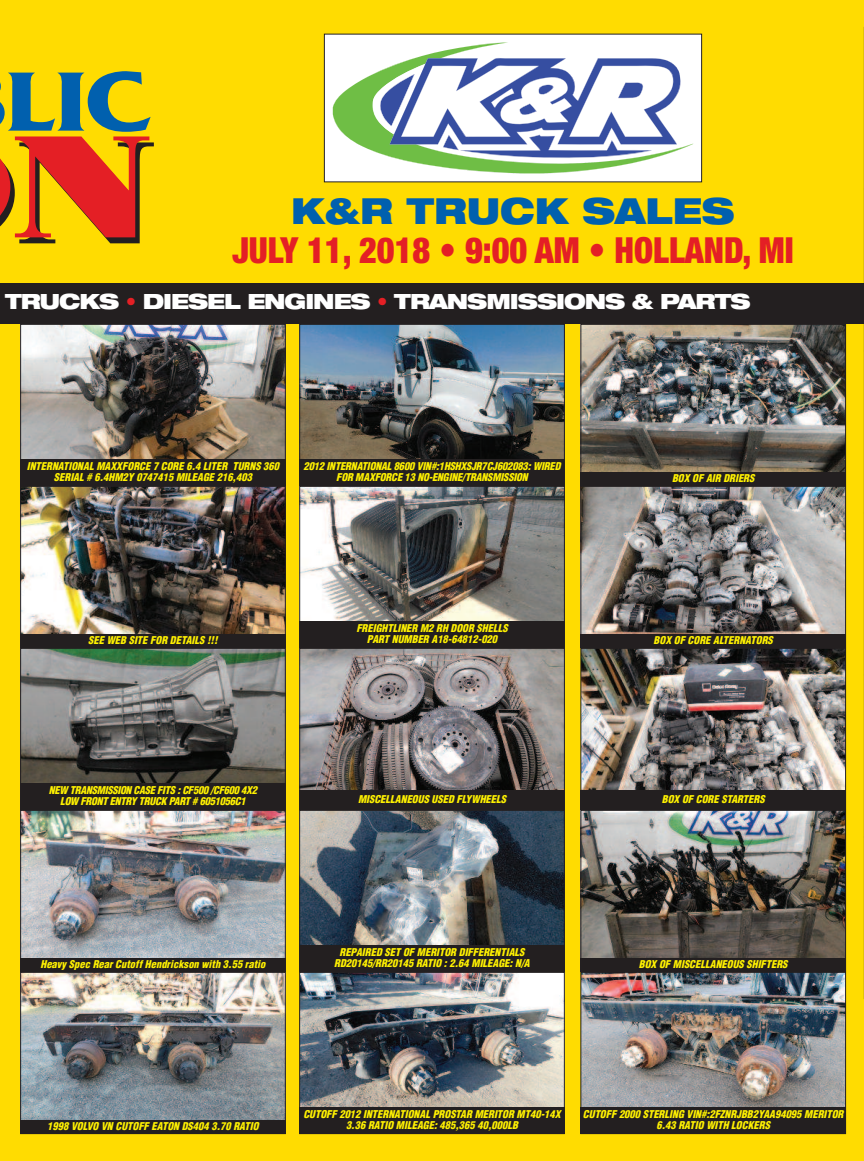
<style>
.page{position:relative;width:864px;height:1161px;background:#ffdc01}
.page>*{position:absolute;margin:0;border:0;box-sizing:border-box;transform-origin:0 0}
.t1{font:900 condensed 36px "Helvetica Neue";color:#e41f25;scale:.95 1}
.t2{font:900 expanded 36px "Helvetica Neue";color:#0160ae;scale:.95 1}
.t3{font:900 expanded 21px "Helvetica Neue";letter-spacing:-.05em;color:#fff}
.t4{font:italic 900 condensed 10.5px/10.5px "Helvetica";letter-spacing:.005em;color:#fff101;text-align:center}
.t5{font:italic 900 condensed 10.5px/10.5px "Helvetica";letter-spacing:-.02em;color:#fff101;text-align:center}
.s1{color:#e41f25}
</style>
<div class="page">
<img style="left:154px;top:326px;width:130px;height:133px">
<div style="left:20px;top:459px;width:266px;height:27px;background:#231f20"></div>
<img style="left:154px;top:488px;width:130px;height:147px">
<div style="left:20px;top:635px;width:266px;height:13px;background:#231f20"></div>
<img style="left:154px;top:812px;width:130px;height:146px">
<div style="left:20px;top:958px;width:266px;height:14px;background:#231f20"></div>
<img style="left:154px;top:974px;width:130px;height:147px">
<div style="left:20px;top:1121px;width:266px;height:13px;background:#231f20"></div>
<img style="left:301px;top:326px;width:262px;height:133px">
<div style="left:299px;top:324px;width:266px;height:162px;border:1px solid #231f20"></div>
<div style="left:299px;top:459px;width:266px;height:27px;background:#231f20"></div>
<img style="left:301px;top:488px;width:262px;height:133px">
<div style="left:299px;top:486px;width:266px;height:162px;border:1px solid #231f20"></div>
<div style="left:299px;top:621px;width:266px;height:27px;background:#231f20"></div>
<img style="left:301px;top:650px;width:262px;height:140px">
<div style="left:299px;top:648px;width:266px;height:162px;border:1px solid #231f20"></div>
<div style="left:299px;top:790px;width:266px;height:20px;background:#231f20"></div>
<img style="left:0;top:71px;width:154px;height:1064px">
<img style="left:583px;top:326px;width:261px;height:146px">
<div style="left:581px;top:324px;width:265px;height:162px;border:1px solid #231f20"></div>
<div style="left:581px;top:472px;width:265px;height:14px;background:#231f20"></div>
<img style="left:583px;top:488px;width:261px;height:147px">
<div style="left:581px;top:486px;width:265px;height:162px;border:1px solid #231f20"></div>
<div style="left:581px;top:635px;width:265px;height:13px;background:#231f20"></div>
<img style="left:583px;top:650px;width:261px;height:140px">
<div style="left:581px;top:648px;width:265px;height:162px;border:1px solid #231f20"></div>
<div style="left:581px;top:790px;width:265px;height:20px;background:#231f20"></div>
<img style="left:583px;top:812px;width:261px;height:146px">
<div style="left:581px;top:810px;width:265px;height:162px;border:1px solid #231f20"></div>
<div style="left:581px;top:958px;width:265px;height:14px;background:#231f20"></div>
<svg style="left:22px;top:650px;width:262px;height:133px;background:#6c6f69"></svg>
<div style="left:20px;top:648px;width:266px;height:162px;border:1px solid #231f20"></div>
<div style="left:20px;top:783px;width:266px;height:27px;background:#231f20"></div>
<svg style="left:863px;top:27px;width:1px;height:972px"></svg>
<div style="left:0;top:283px;width:864px;height:41px;background:#231f20"></div>
<div style="left:324px;top:34px;width:378px;height:148px;background:#fff"></div>
<svg style="left:333px;top:43px;width:360px;height:131px"></svg>
<img style="left:301px;top:974px;width:262px;height:133px">
<div style="left:299px;top:972px;width:266px;height:162px;border:1px solid #231f20"></div>
<div style="left:299px;top:1107px;width:266px;height:27px;background:#231f20"></div>
<img style="left:583px;top:974px;width:261px;height:133px">
<div style="left:581px;top:972px;width:265px;height:162px;border:1px solid #231f20"></div>
<div style="left:581px;top:1107px;width:265px;height:27px;background:#231f20"></div>
<img style="left:301px;top:812px;width:262px;height:133px">
<div style="left:299px;top:810px;width:266px;height:162px;border:1px solid #231f20"></div>
<div style="left:299px;top:945px;width:266px;height:27px;background:#231f20"></div>
<h1 class="t2" style="left:291px;top:190px;width:469px">K&amp;R TRUCK SALES</h1>
<h1 class="t1" style="left:232px;top:237px;width:592px">JULY 11, 2018 • 9:00 AM • HOLLAND, MI</h1>
<h2 class="t3" style="left:5px;top:290px;width:747px">TRUCKS <span class="s1">•</span> DIESEL ENGINES <span class="s1">•</span> TRANSMISSIONS &amp; PARTS</h2>
<p class="t4" style="left:27px;top:462px;width:255px">INTERNATIONAL MAXXFORCE 7 CORE 6.4 LITER TURNS 360<br>SERIAL # 6.4HM2Y 0747415 MILEAGE 216,403</p>
<p class="t4" style="left:304px;top:462px;width:258px">2012 INTERNATIONAL 8600 VIN#:1HSHXSJR7CJ602083: WIRED<br>FOR MAXFORCE 13 NO-ENGINE/TRANSMISSION</p>
<p class="t4" style="left:88px;top:636px;width:131px">SEE WEB SITE FOR DETAILS !!!</p>
<p class="t5" style="left:49px;top:786px;width:211px">NEW TRANSMISSION CASE FITS : CF500/CF6004X2<br>LOW FRONT ENTRY TRUCK PART # 6051056C1</p>
<p class="t4" style="left:356px;top:624px;width:153px">FREIGHTLINER M2 RH DOOR SHELLS<br>PART NUMBER A18-64812-020</p>
<p class="t4" style="left:358px;top:794px;width:150px">MISCELLANEOUS USED FLYWHEELS</p>
<p class="t4" style="left:672px;top:474px;width:84px">BOX OF AIR DRIERS</p>
<p class="t4" style="left:654px;top:636px;width:121px">BOX OF CORE ALTERNATORS</p>
<p class="t4" style="left:662px;top:794px;width:104px">BOX OF CORE STARTERS</p>
<p class="t4" style="left:40px;top:960px;width:226px">Heavy Spec Rear Cutoff Hendrickson with 3.55 ratio</p>
<p class="t4" style="left:334px;top:948px;width:197px">REPAIRED SET OF MERITOR DIFFERENTIALS<br>RD20145/RR20145 RATIO : 2.64 MILEAGE: N/A</p>
<p class="t4" style="left:639px;top:960px;width:150px">BOX OF MISCELLANEOUS SHIFTERS</p>
<p class="t4" style="left:47px;top:1122px;width:213px">1998 VOLVO VN CUTOFF EATON DS404 3.70 RATIO</p>
<p class="t4" style="left:303px;top:1110px;width:259px">CUTOFF 2012 INTERNATIONAL PROSTAR MERITOR MT40-14X<br>3.36 RATIO MILEAGE: 485,365 40,000LB</p>
<p class="t4" style="left:583px;top:1110px;width:262px">CUTOFF 2000 STERLING VIN#:2FZNRJBB2YAA94095 MERITOR<br>6.43 RATIO WITH LOCKERS</p>
</div>
